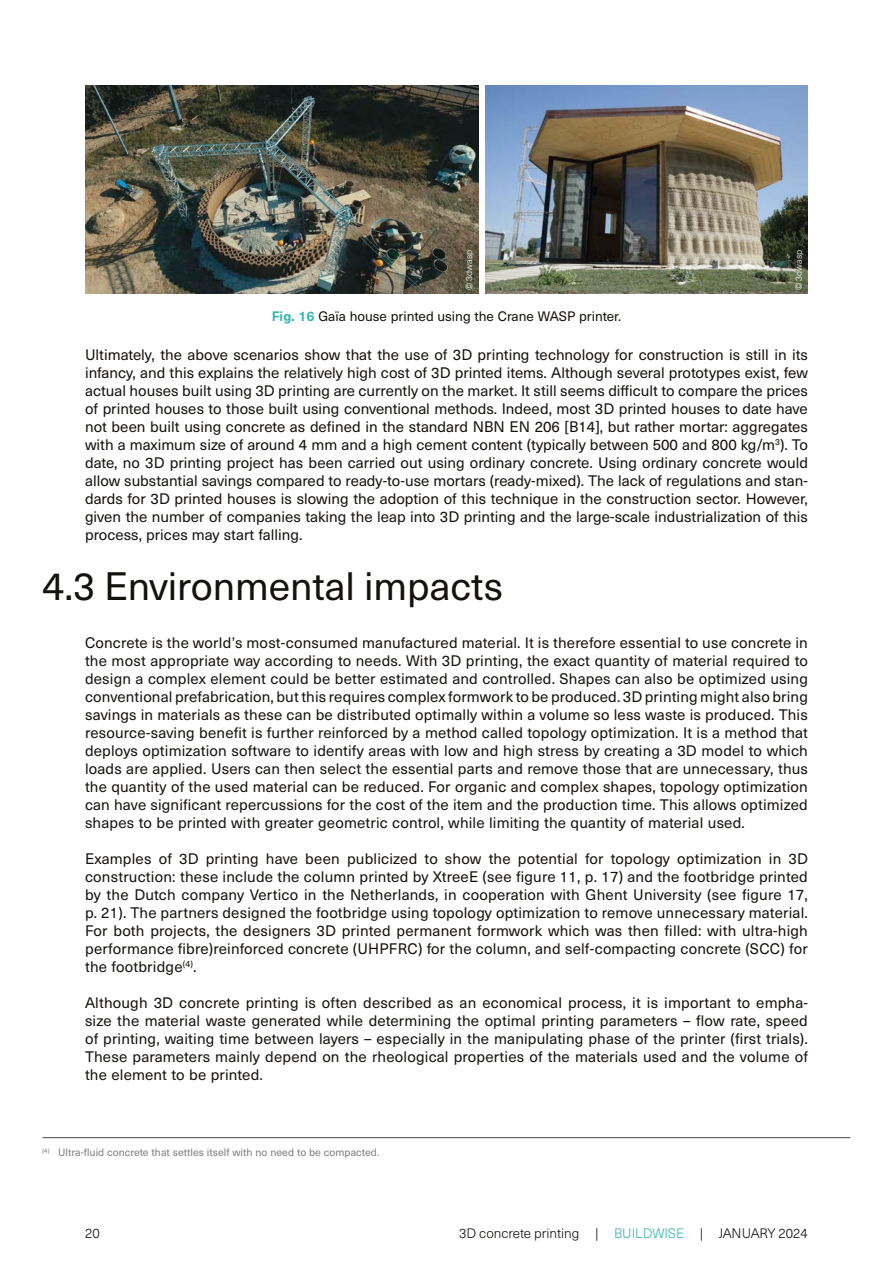
<style>
.page{position:relative;width:893px;height:1263px;background:#fff}
.page>*{position:absolute;margin:0;border:0;box-sizing:border-box;transform-origin:0 0}
.t1{font:39px "Neue Haas Unica W1 G";color:#14120f}
.t2{font:15px/18px "Neue Haas Unica W1 G";letter-spacing:.01em;color:#14120f;text-align:justify}
.t3{font:13.5px "Neue Haas Unica W1 G";color:#14120f}
.t4{font:300 13.5px "Neue Haas Unica W1 G";color:#14120f}
.t5{font:10.5px "Neue Haas Unica W1 G";color:#7d7d7d}
.t6{font:300 9px "Neue Haas Unica W1 G";color:#fff}
.s1{font-weight:700;color:#36b6b0}
.s2{color:#36b6b0}
</style>
<div class="page">
<img style="left:85px;top:85px;width:393px;height:208px">
<img style="left:485px;top:85px;width:323px;height:208px">
<hr style="left:43px;top:1137px;width:807px;height:1px;background:#474544">
<p class="t6" style="left:462px;top:290px;width:42px;rotate:-90deg">© 3dwasp</p>
<p class="t3" style="left:272px;top:306px;width:351px"><span class="s1">Fig. 16</span> Gaïa house printed using the Crane WASP printer.</p>
<p class="t6" style="left:792px;top:290px;width:42px;rotate:-90deg">© 3dwasp</p>
<p class="t2" style="left:85px;top:345px;width:724px">Ultimately, the above scenarios show that the use of 3D printing technology for construction is still in its infancy, and this explains the relatively high cost of 3D printed items. Although several prototypes exist, few actual houses built using 3D printing are currently on the market. It still seems difficult to compare the prices of printed houses to those built using conventional methods. Indeed, most 3D printed houses to date have not been built using concrete as defined in the standard NBN EN 206 [B14], but rather mortar: aggregates with a maximum size of around 4 mm and a high cement content (typically between 500 and 800 kg/m<sup>3</sup>). To date, no 3D printing project has been carried out using ordinary concrete. Using ordinary concrete would allow substantial savings compared to ready-to-use mortars (ready-mixed). The lack of regulations and stan&shy;dards for 3D printed houses is slowing the adoption of this technique in the construction sector. However, given the number of companies taking the leap into 3D printing and the large-scale industrialization of this process, prices may start falling.</p>
<h1 class="t1" style="left:43px;top:558px;width:462px">4.3 Environmental impacts</h1>
<p class="t2" style="left:85px;top:633px;width:724px">Concrete is the world’s most-consumed manufactured material. It is therefore essential to use concrete in the most appropriate way according to needs. With 3D printing, the exact quantity of material required to design a complex element could be better estimated and controlled. Shapes can also be optimized using conventional prefabrication, but this requires complex formwork to be produced. 3D printing might also bring savings in materials as these can be distributed optimally within a volume so less waste is produced. This resource-saving benefit is further reinforced by a method called topology optimization. It is a method that deploys optimization software to identify areas with low and high stress by creating a 3D model to which loads are applied. Users can then select the essential parts and remove those that are unnecessary, thus the quantity of the used material can be reduced. For organic and complex shapes, topology optimization can have significant repercussions for the cost of the item and the production time. This allows optimized shapes to be printed with greater geometric control, while limiting the quantity of material used.</p>
<p class="t2" style="left:85px;top:849px;width:724px">Examples of 3D printing have been publicized to show the potential for topology optimization in 3D construction: these include the column printed by XtreeE (see figure 11, p. 17) and the footbridge printed by the Dutch company Vertico in the Netherlands, in cooperation with Ghent University (see figure 17, p. 21). The partners designed the footbridge using topology optimization to remove unnecessary material.<br>For both projects, the designers 3D printed permanent formwork which was then filled: with ultra-high performance fibre)reinforced concrete (UHPFRC) for the column, and self-compacting concrete (SCC) for the footbridge<sup>(4)</sup>.</p>
<p class="t2" style="left:85px;top:993px;width:724px">Although 3D concrete printing is often described as an economical process, it is important to empha&shy;size the material waste generated while determining the optimal printing parameters – flow rate, speed of printing, waiting time between layers – especially in the manipulating phase of the printer (first trials).<br>These parameters mainly depend on the rheological properties of the materials used and the volume of the element to be printed.</p>
<p class="t5" style="left:43px;top:1145px;width:338px"><sup>(4)</sup> Ultra-fluid concrete that settles itself with no need to be compacted.</p>
<p class="t4" style="left:85px;top:1224px;width:16px">20</p>
<p class="t4" style="left:459px;top:1224px;width:350px">3D concrete printing | <span class="s2">BUILDWISE</span> | JANUARY 2024</p>
</div>
